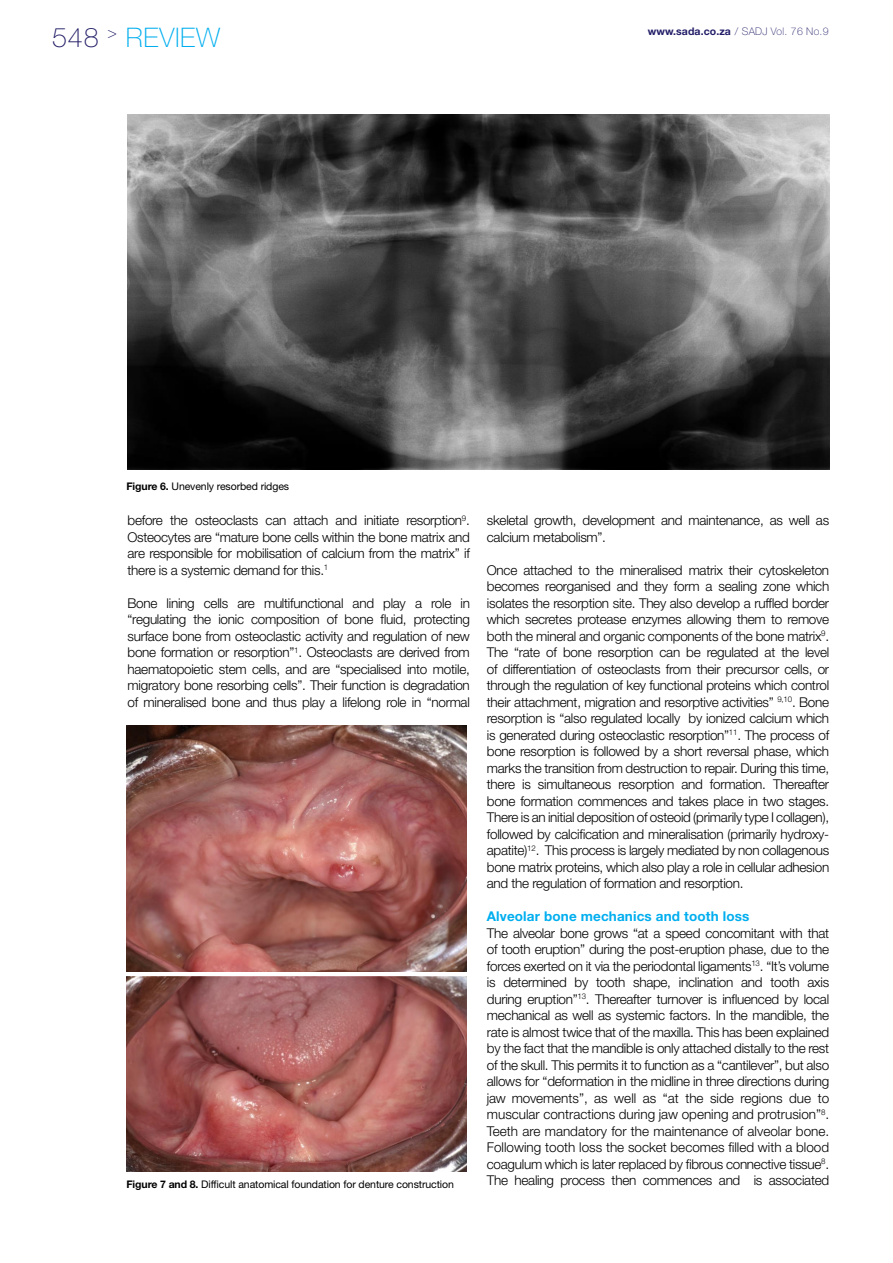
<style>
.page{position:relative;width:893px;height:1263px;background:#fff}
.page>*{position:absolute;margin:0;border:0;box-sizing:border-box;transform-origin:0 0}
.Header_Category_RC_7{font:100 27px "Helvetica Neue LT Std";letter-spacing:.025em;color:#00aeef}
.Text_Body_RC_74_4{font:300 13.5px/16.5px "Helvetica Neue LT Std";letter-spacing:-.02em;color:#000;text-align:justify}
.Text_Body_RC_74_4-2{font:700 13.5px "Helvetica Neue LT Std";letter-spacing:.01em;color:#00aeef}
.Figure_Description_B{font:10.5px "Helvetica Neue LT Std";letter-spacing:-.01em;color:#000}
.Header_JournalDetail{font:100 10.5px "Helvetica Neue LT Std";letter-spacing:.025em;color:#221d67}
.s1{color:#221d67}
.s2{font-weight:700}
</style>
<div class="page">
<img style="left:128px;top:115px;width:701px;height:355px">
<img style="left:126px;top:725px;width:340px;height:247px">
<img style="left:126px;top:977px;width:340px;height:194px">
<p class="Header_Category_RC_7" style="left:52px;top:22px;width:169px"><span class="s1">548</span> <sup>&gt;</sup> REVIEW</p>
<p class="Header_JournalDetail" style="left:648px;top:25px;width:182px"><span class="s2">www.sada.co.za</span> / SADJ Vol. 76 No.9</p>
<p class="Figure_Description_B" style="left:126px;top:480px;width:164px"><span class="s2">Figure 6.</span> Unevenly resorbed ridges</p>
<p class="Text_Body_RC_74_4" style="left:128px;top:512px;width:344px">before the osteoclasts can attach and initiate resorption<sup>9</sup>.<br>Osteocytes are “mature bone cells within the bone matrix and are responsible for mobilisation of calcium from the matrix” if there is a systemic demand for this.<sup>1</sup></p>
<p class="Text_Body_RC_74_4" style="left:128px;top:594px;width:344px">Bone lining cells are multifunctional and play a role in “regulating the ionic composition of bone fluid, protecting surface bone from osteoclastic activity and regulation of new bone formation or resorption”<sup>1</sup>. Osteoclasts are derived from haematopoietic stem cells, and are “specialised into motile, migratory bone resorbing cells”. Their function is degradation of mineralised bone and thus play a lifelong role in “normal</p>
<p class="Figure_Description_B" style="left:126px;top:1178px;width:329px"><span class="s2">Figure 7 and 8.</span> Difficult anatomical foundation for denture construction</p>
<p class="Text_Body_RC_74_4" style="left:487px;top:512px;width:344px">skeletal growth, development and maintenance, as well as calcium metabolism”.</p>
<p class="Text_Body_RC_74_4" style="left:487px;top:561px;width:344px">Once attached to the mineralised matrix their cytoskeleton becomes reorganised and they form a sealing zone which isolates the resorption site. They also develop a ruffled border which secretes protease enzymes allowing them to remove both the mineral and organic components of the bone matrix<sup>9</sup>.<br>The “rate of bone resorption can be regulated at the level of differentiation of osteoclasts from their precursor cells, or through the regulation of key functional proteins which control their attachment, migration and resorptive activities” <sup>9,10</sup>. Bone resorption is “also regulated locally by ionized calcium which is generated during osteoclastic resorption”<sup>11</sup>. The process of bone resorption is followed by a short reversal phase, which marks the transition from destruction to repair. During this time, there is simultaneous resorption and formation. Thereafter bone formation commences and takes place in two stages.<br>There is an initial deposition of osteoid (primarily type I collagen), followed by calcification and mineralisation (primarily hydroxy&shy;apatite)<sup>12</sup>. This process is largely mediated by non collagenous bone matrix proteins, which also play a role in cellular adhesion and the regulation of formation and resorption.</p>
<p class="Text_Body_RC_74_4-2" style="left:487px;top:908px;width:264px">Alveolar bone mechanics and tooth loss</p>
<p class="Text_Body_RC_74_4" style="left:487px;top:924px;width:344px">The alveolar bone grows “at a speed concomitant with that of tooth eruption” during the post-eruption phase, due to the forces exerted on it via the periodontal ligaments<sup>13</sup>. “It’s volume is determined by tooth shape, inclination and tooth axis during eruption”<sup>13</sup>. Thereafter turnover is influenced by local mechanical as well as systemic factors. In the mandible, the rate is almost twice that of the maxilla. This has been explained by the fact that the mandible is only attached distally to the rest of the skull. This permits it to function as a “cantilever”, but also allows for “deformation in the midline in three directions during jaw movements”, as well as “at the side regions due to muscular contractions during jaw opening and protrusion”<sup>8</sup>.<br>Teeth are mandatory for the maintenance of alveolar bone.<br>Following tooth loss the socket becomes filled with a blood coagulum which is later replaced by fibrous connective tissue<sup>8</sup>.<br>The healing process then commences and is associated</p>
</div>
